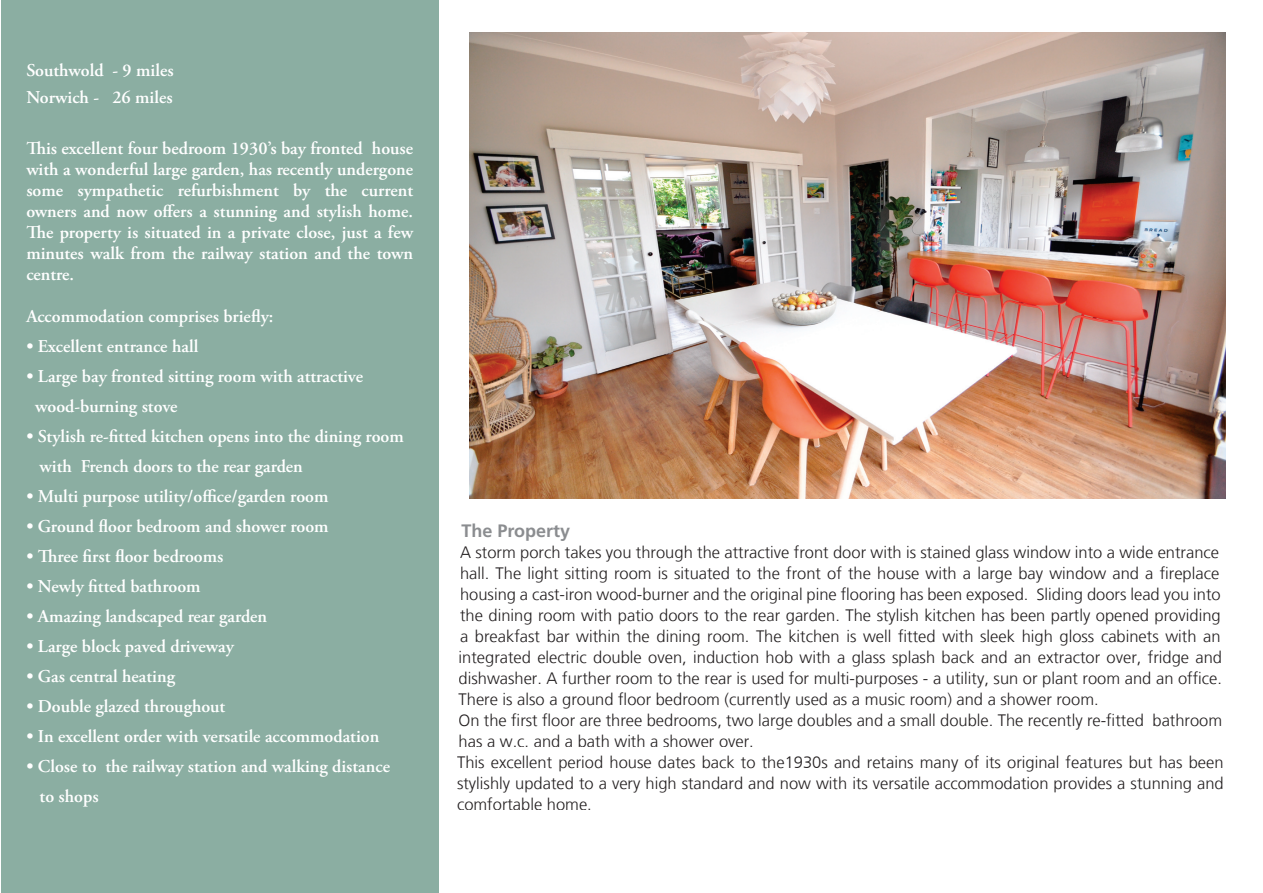
<style>
.page{position:relative;width:1263px;height:893px;background:#fff}
.page>*{position:absolute;margin:0;border:0;box-sizing:border-box;transform-origin:0 0}
.t1{font:600 18px/21px "Adobe Garamond Pro";color:#fff}
.t2{font:700 18px "Frutiger LT Std";color:#8b8d90}
.t3{font:300 16.5px/21px "Frutiger LT";color:#231f20}
</style>
<div class="page">
<img style="left:470px;top:33px;width:755px;height:466px">
<div style="left:1px;top:0;width:438px;height:893px;background:#8baea2"></div>
<p class="t1" style="left:26px;top:57px;width:149px;line-height:27px">Southwold - 9 miles<br>Norwich - 26 miles</p>
<p class="t1" style="left:26px;top:138px;width:388px;text-align:justify">This excellent four bedroom 1930’s bay fronted house with a wonderful large garden, has recently undergone some sympathetic refurbishment by the current owners and now offers a stunning and stylish home.<br>The property is situated in a private close, just a few minutes walk from the railway station and the town centre.</p>
<p class="t1" style="left:26px;top:306px;width:248px">Accommodation comprises briefly:</p>
<p class="t1" style="left:26px;top:336px;width:173px">• Excellent entrance hall</p>
<p class="t1" style="left:35px;top:362px;width:329px;line-height:30px;text-indent:-9px">• Large bay fronted sitting room with attractive wood-burning stove</p>
<p class="t1" style="left:40px;top:422px;width:366px;line-height:30px;text-indent:-13px">• Stylish re-fitted kitchen opens into the dining room with French doors to the rear garden</p>
<p class="t1" style="left:26px;top:486px;width:304px">• Multi purpose utility/office/garden room</p>
<p class="t1" style="left:26px;top:516px;width:304px">• Ground floor bedroom and shower room</p>
<p class="t1" style="left:26px;top:546px;width:199px">• Three first floor bedrooms</p>
<p class="t1" style="left:26px;top:576px;width:176px">• Newly fitted bathroom</p>
<p class="t1" style="left:26px;top:606px;width:242px">• Amazing landscaped rear garden</p>
<p class="t1" style="left:26px;top:636px;width:209px">• Large block paved driveway</p>
<p class="t1" style="left:26px;top:666px;width:150px">• Gas central heating</p>
<p class="t1" style="left:26px;top:696px;width:201px">• Double glazed throughout</p>
<p class="t1" style="left:26px;top:726px;width:354px">• In excellent order with versatile accommodation</p>
<p class="t1" style="left:40px;top:752px;width:352px;line-height:30px;text-indent:-13px">• Close to the railway station and walking distance to shops</p>
<p class="t2" style="left:462px;top:520px;width:110px">The Property</p>
<p class="t3" style="left:457px;top:542px;width:768px">A storm porch takes you through the attractive front door with is stained glass window into a wide entrance hall. The light sitting room is situated to the front of the house with a large bay window and a fireplace housing a cast-iron wood-burner and the original pine flooring has been exposed. Sliding doors lead you into the dining room with patio doors to the rear garden. The stylish kitchen has been partly opened providing a breakfast bar within the dining room. The kitchen is well fitted with sleek high gloss cabinets with an integrated electric double oven, induction hob with a glass splash back and an extractor over, fridge and dishwasher. A further room to the rear is used for multi-purposes - a utility, sun or plant room and an office.<br>There is also a ground floor bedroom (currently used as a music room) and a shower room.<br>On the first floor are three bedrooms, two large doubles and a small double. The recently re-fitted bathroom has a w.c. and a bath with a shower over.<br>This excellent period house dates back to the1930s and retains many of its original features but has been stylishly updated to a very high standard and now with its versatile accommodation provides a stunning and comfortable home.</p>
</div>
